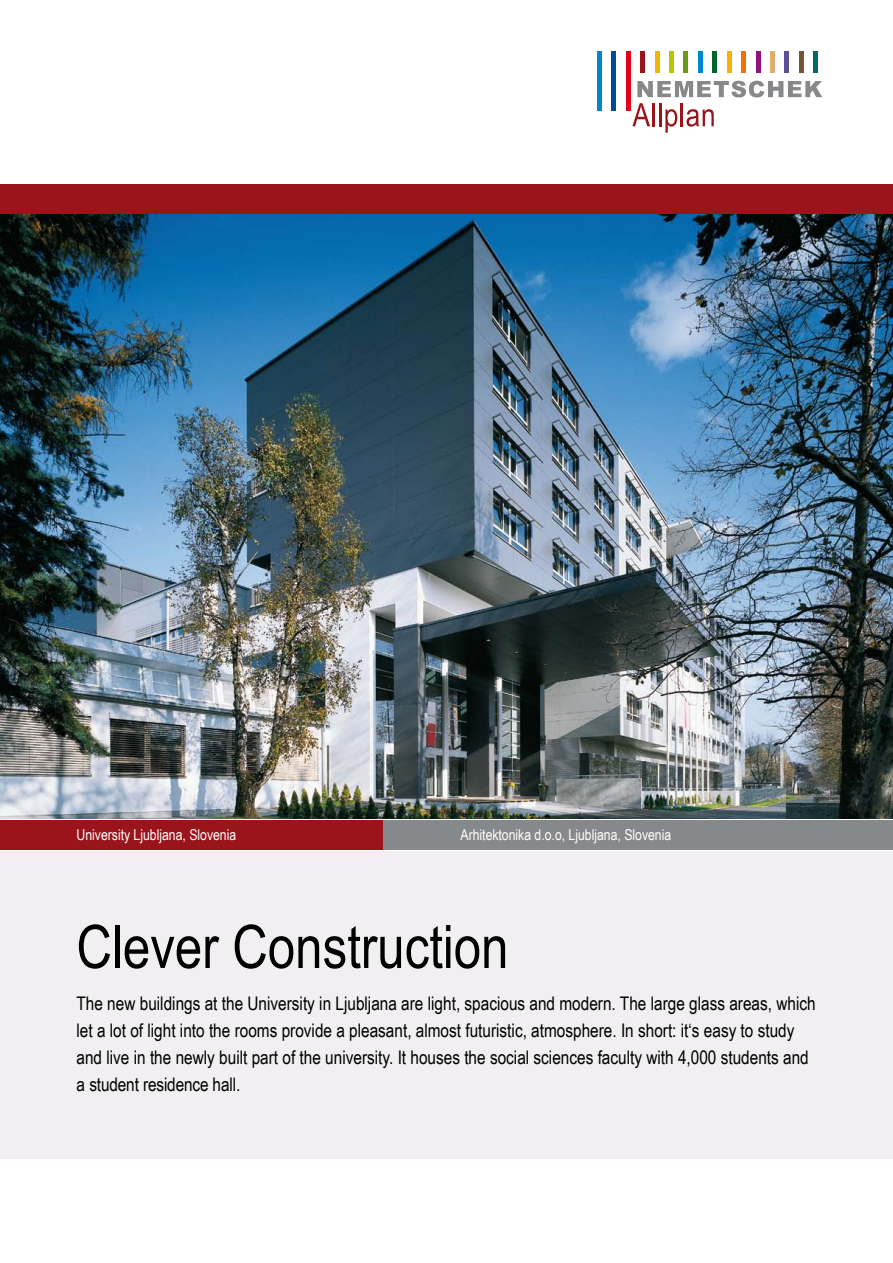
<style>
.page{position:relative;width:893px;height:1263px;background:#fff}
.page>*{position:absolute;margin:0;border:0;box-sizing:border-box;transform-origin:0 0}
.t1{font:60px "Arial Narrow";color:#000}
.t2{font:18.75px/27px "Arial Narrow";color:#000}
.t3{font:15px "Arial Narrow";color:#fff}
</style>
<div class="page">
<div style="left:0;top:851px;width:893px;height:308px;background:#f1eff1"></div>
<img style="left:0;top:215px;width:893px;height:604px">
<div style="left:0;top:184px;width:893px;height:29px;background:#9a141b"></div>
<div style="left:384px;top:820px;width:509px;height:30px;background:#87888a"></div>
<div style="left:0;top:820px;width:383px;height:30px;background:#9a141b"></div>
<svg style="left:637px;top:81px;width:185px;height:16px"></svg>
<div style="left:611px;top:51px;width:5px;height:59px;background:#004a99"></div>
<div style="left:669px;top:51px;width:5px;height:22px;background:#b6c600"></div>
<div style="left:626px;top:51px;width:5px;height:59px;background:#e2001a"></div>
<div style="left:597px;top:51px;width:5px;height:59px;background:#0086cb"></div>
<hr style="left:655px;top:51px;width:4px;height:22px;background:#f9b200">
<div style="left:683px;top:51px;width:5px;height:22px;background:#6e9818"></div>
<div style="left:640px;top:51px;width:5px;height:22px;background:#9a141b"></div>
<div style="left:712px;top:51px;width:5px;height:22px;background:#00662c"></div>
<div style="left:727px;top:51px;width:5px;height:22px;background:#f9b200"></div>
<div style="left:698px;top:51px;width:5px;height:22px;background:#0086cb"></div>
<hr style="left:756px;top:51px;width:4px;height:22px;background:#93117e">
<div style="left:741px;top:51px;width:5px;height:22px;background:#ec7405"></div>
<div style="left:770px;top:51px;width:5px;height:22px;background:#deae71"></div>
<div style="left:784px;top:51px;width:5px;height:22px;background:#5b5099"></div>
<div style="left:813px;top:51px;width:5px;height:22px;background:#006a6b"></div>
<div style="left:799px;top:51px;width:5px;height:22px;background:#6f5932"></div>
<svg style="left:632px;top:103px;width:18px;height:23px"></svg>
<hr style="left:652px;top:103px;width:3px;height:23px;background:#9a141b">
<hr style="left:659px;top:103px;width:2px;height:23px;background:#9a141b">
<svg style="left:665px;top:109px;width:12px;height:24px"></svg>
<hr style="left:681px;top:103px;width:2px;height:23px;background:#9a141b">
<svg style="left:686px;top:109px;width:28px;height:18px"></svg>
<p class="t3" style="left:77px;top:824px;width:161px">University Ljubljana, Slovenia</p>
<p class="t3" style="left:460px;top:824px;width:212px">Arhitektonika d.o.o, Ljubljana, Slovenia</p>
<h1 class="t1" style="left:77px;top:903px;width:433px">Clever Construction</h1>
<p class="t2" style="left:77px;top:989px;width:741px">The new buildings at the University in Ljubljana are light, spacious and modern. The large glass areas, which let a lot of light into the rooms provide a pleasant, almost futuristic, atmosphere. In short: it‘s easy to study and live in the newly built part of the university. It houses the social sciences faculty with 4,000 students and a student residence hall.</p>
</div>
